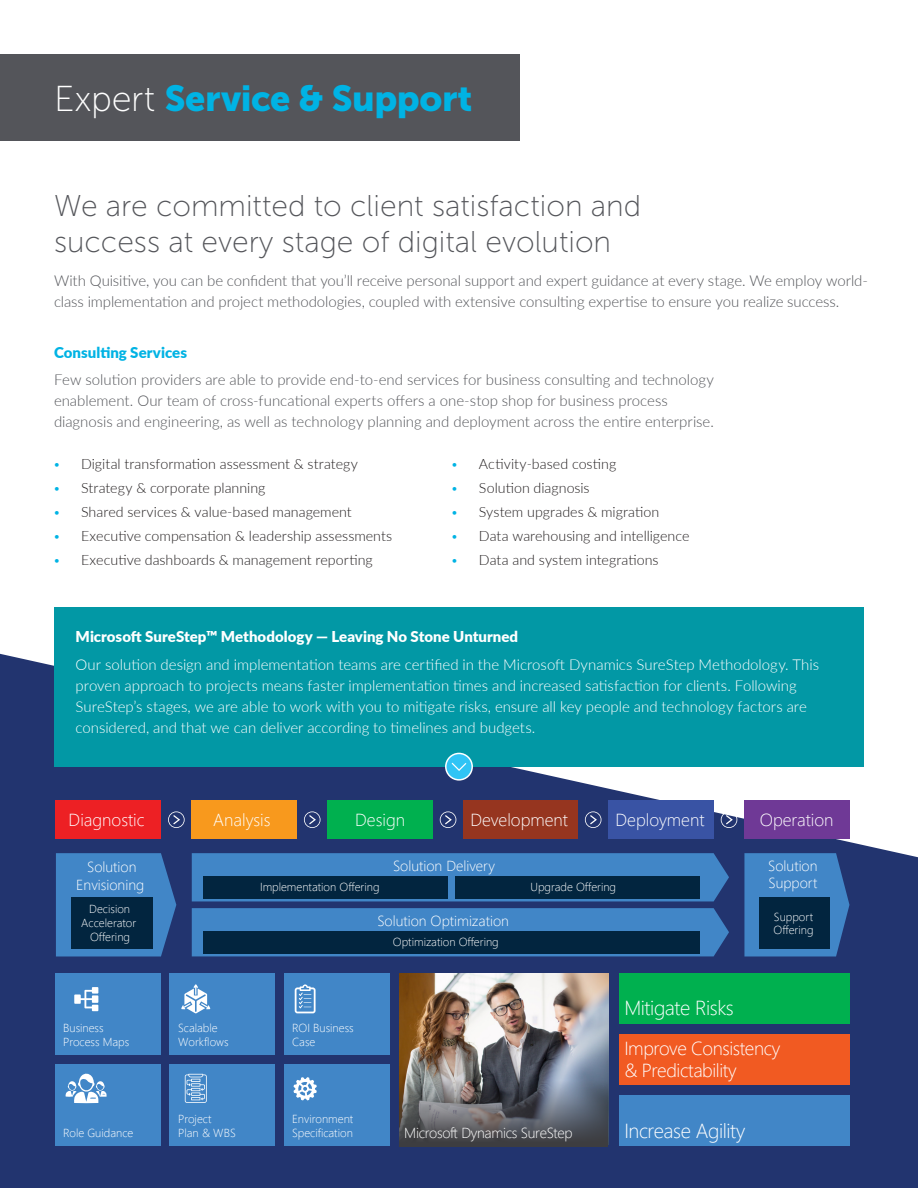
<style>
.page{position:relative;width:918px;height:1188px;background:#fff}
.page>*{position:absolute;margin:0;border:0;box-sizing:border-box;transform-origin:0 0}
.Body_Text{font:36px "Museo Sans 900";letter-spacing:-.01em;color:#00b3e4}
.t1{font:30px/36px "Museo Sans 100";color:#54555a}
.t2{font:300 20.25px "Segoe UI";letter-spacing:-.02em;color:#fff}
.t3{font:300 18.9px/22.6px "Segoe UI";letter-spacing:-.02em;color:#fff}
.t4{font:300 17.4px "Segoe UI";color:#fff}
.Body_Text-2{font:300 15px/21px "Lato";letter-spacing:-.005em;color:#54555a}
.Body_Text-3{font:300 15px/21px "Lato";color:#fff}
.Body_Text-4{font:900 15px "Lato";color:#fff}
.Body_Text-5{font:900 15px "Lato";color:#00b3e4}
.t5{font:300 14.55px/17.4px "Segoe UI";color:#fff;text-align:center}
.t6{font:300 14.55px "Segoe UI";letter-spacing:-.02em;color:#fff}
.Body_Text-6{font:300 14.25px "Lato";color:#231f20}
.t7{font:300 11.55px/14px "Segoe UI";color:#fff}
.s1{font-family:"Museo Sans 100";color:#fff}
.s2{font-family:"Museo Sans 100";font-weight:400;color:#00b3e4}
</style>
<div class="page">
<svg style="left:0;top:653px;width:918px;height:535px;background:#3e4e81"></svg>
<img style="left:400px;top:975px;width:208px;height:171px">
<div style="left:0;top:54px;width:519px;height:86px;background:#54555a"></div>
<div style="left:54px;top:607px;width:810px;height:160px;background:#0298a5"></div>
<svg style="left:445px;top:753px;width:28px;height:28px"></svg>
<svg style="left:56px;top:853px;width:120px;height:103px;background:#3d7dbd"></svg>
<div style="left:56px;top:800px;width:105px;height:39px;background:#ed2024"></div>
<div style="left:192px;top:800px;width:105px;height:39px;background:#f8991d"></div>
<div style="left:328px;top:800px;width:105px;height:39px;background:#00b04f"></div>
<div style="left:619px;top:973px;width:230px;height:50px;background:#00b04f"></div>
<div style="left:463px;top:800px;width:115px;height:39px;background:#96351f"></div>
<div style="left:609px;top:800px;width:105px;height:39px;background:#3953a4"></div>
<div style="left:744px;top:800px;width:105px;height:39px;background:#6f3996"></div>
<svg style="left:168px;top:811px;width:17px;height:17px"></svg>
<svg style="left:304px;top:811px;width:17px;height:17px"></svg>
<svg style="left:440px;top:811px;width:16px;height:17px"></svg>
<svg style="left:585px;top:811px;width:16px;height:17px"></svg>
<svg style="left:721px;top:811px;width:16px;height:17px"></svg>
<div style="left:71px;top:898px;width:82px;height:51px;background:#02253f"></div>
<svg style="left:744px;top:853px;width:105px;height:103px;background:#3c7cbc"></svg>
<div style="left:760px;top:898px;width:70px;height:51px;background:#02253f"></div>
<svg style="left:192px;top:853px;width:537px;height:48px;background:#3e80c0"></svg>
<div style="left:203px;top:876px;width:245px;height:22px;background:#02253f"></div>
<div style="left:455px;top:876px;width:245px;height:22px;background:#02253f"></div>
<svg style="left:192px;top:908px;width:537px;height:48px;background:#3d80bf"></svg>
<div style="left:203px;top:931px;width:497px;height:22px;background:#02253f"></div>
<div style="left:56px;top:973px;width:105px;height:81px;background:#4186c7"></div>
<div style="left:56px;top:1064px;width:105px;height:81px;background:#4186c7"></div>
<div style="left:170px;top:973px;width:105px;height:81px;background:#4186c7"></div>
<div style="left:170px;top:1064px;width:105px;height:81px;background:#4186c7"></div>
<div style="left:284px;top:973px;width:105px;height:81px;background:#4186c7"></div>
<div style="left:619px;top:1034px;width:230px;height:50px;background:#f15a22"></div>
<div style="left:619px;top:1095px;width:230px;height:51px;background:#4186c7"></div>
<div style="left:284px;top:1064px;width:105px;height:81px;background:#4186c7"></div>
<svg style="left:181px;top:984px;width:29px;height:29px"></svg>
<svg style="left:295px;top:984px;width:21px;height:29px"></svg>
<svg style="left:294px;top:1077px;width:23px;height:23px"></svg>
<svg style="left:185px;top:1074px;width:22px;height:29px"></svg>
<svg style="left:65px;top:1073px;width:42px;height:30px"></svg>
<svg style="left:74px;top:987px;width:24px;height:24px"></svg>
<p class="Body_Text" style="left:54px;top:78px;width:420px"><span class="s1">Expert</span> Service &amp; Support</p>
<p class="t1" style="left:54px;top:188px;width:589px">We are committed to client satisfaction and success at every stage of digital evolution</p>
<p class="Body_Text-2" style="left:54px;top:270px;width:815px">With Quisitive, you can be confident that you’ll receive personal support and expert guidance at every stage. We employ world&shy;class implementation and project methodologies, coupled with extensive consulting expertise to ensure you realize success.</p>
<p class="Body_Text-5" style="left:54px;top:341px;width:135px">Consulting Services</p>
<p class="Body_Text-2" style="left:54px;top:369px;width:662px">Few solution providers are able to provide end-to-end services for business consulting and technology enablement. Our team of cross-funcational experts offers a one-stop shop for business process diagnosis and engineering, as well as technology planning and deployment across the entire enterprise.</p>
<p class="Body_Text-6" style="left:54px;top:454px;width:306px"><span class="s2">•</span> Digital transformation assessment &amp; strategy</p>
<p class="Body_Text-6" style="left:54px;top:478px;width:213px"><span class="s2">•</span> Strategy &amp; corporate planning</p>
<p class="Body_Text-6" style="left:54px;top:502px;width:299px"><span class="s2">•</span> Shared services &amp; value-based management</p>
<p class="Body_Text-6" style="left:54px;top:526px;width:340px"><span class="s2">•</span> Executive compensation &amp; leadership assessments</p>
<p class="Body_Text-6" style="left:54px;top:550px;width:320px"><span class="s2">•</span> Executive dashboards &amp; management reporting</p>
<p class="Body_Text-6" style="left:452px;top:454px;width:166px"><span class="s2">•</span> Activity-based costing</p>
<p class="Body_Text-6" style="left:452px;top:478px;width:139px"><span class="s2">•</span> Solution diagnosis</p>
<p class="Body_Text-6" style="left:452px;top:502px;width:209px"><span class="s2">•</span> System upgrades &amp; migration</p>
<p class="Body_Text-6" style="left:452px;top:526px;width:239px"><span class="s2">•</span> Data warehousing and intelligence</p>
<p class="Body_Text-6" style="left:452px;top:550px;width:208px"><span class="s2">•</span> Data and system integrations</p>
<p class="Body_Text-4" style="left:76px;top:626px;width:444px">Microsoft SureStep™ Methodology — Leaving No Stone Unturned</p>
<p class="Body_Text-3" style="left:76px;top:654px;width:745px">Our solution design and implementation teams are certified in the Microsoft Dynamics SureStep Methodology. This proven approach to projects means faster implementation times and increased satisfaction for clients. Following SureStep’s stages, we are able to work with you to mitigate risks, ensure all key people and technology factors are considered, and that we can deliver according to timelines and budgets.</p>
<p class="t4" style="left:69px;top:807px;width:77px">Diagnostic</p>
<p class="t5" style="left:76px;top:858px;width:69px">Solution<br>Envisioning</p>
<p class="t7" style="left:81px;top:902px;width:56px;text-align:center">Decision<br>Accelerator<br>Offering</p>
<p class="t4" style="left:213px;top:807px;width:59px">Analysis</p>
<p class="t4" style="left:355px;top:807px;width:51px">Design</p>
<p class="t4" style="left:470px;top:807px;width:99px">Development</p>
<p class="t4" style="left:616px;top:807px;width:91px">Deployment</p>
<p class="t4" style="left:760px;top:807px;width:75px">Operation</p>
<p class="t5" style="left:393px;top:856px;width:103px">Solution Delivery</p>
<p class="t7" style="left:260px;top:880px;width:121px">Implementation Offering</p>
<p class="t7" style="left:531px;top:880px;width:87px">Upgrade Offering</p>
<p class="t5" style="left:377px;top:911px;width:133px">Solution Optimization</p>
<p class="t7" style="left:393px;top:935px;width:107px">Optimization Offering</p>
<p class="t2" style="left:624px;top:992px;width:111px">Mitigate Risks</p>
<p class="t5" style="left:768px;top:856px;width:51px;text-align:left">Solution<br>Support</p>
<p class="t7" style="left:774px;top:909px;width:41px">Support<br>Offering</p>
<p class="t7" style="left:63px;top:1021px;width:68px">Business<br>Process Maps</p>
<p class="t7" style="left:178px;top:1021px;width:52px">Scalable<br>Workflows</p>
<p class="t7" style="left:292px;top:1021px;width:63px">ROI Business<br>Case</p>
<p class="t3" style="left:624px;top:1036px;width:157px">Improve Consistency &amp; Predictability</p>
<p class="t7" style="left:63px;top:1125px;width:72px">Role Guidance</p>
<p class="t7" style="left:178px;top:1111px;width:59px">Project<br>Plan &amp; WBS</p>
<p class="t7" style="left:292px;top:1111px;width:63px">Environment<br>Specification</p>
<p class="t6" style="left:404px;top:1122px;width:170px">Microsoft Dynamics SureStep</p>
<p class="t2" style="left:624px;top:1115px;width:122px">Increase Agility</p>
</div>
